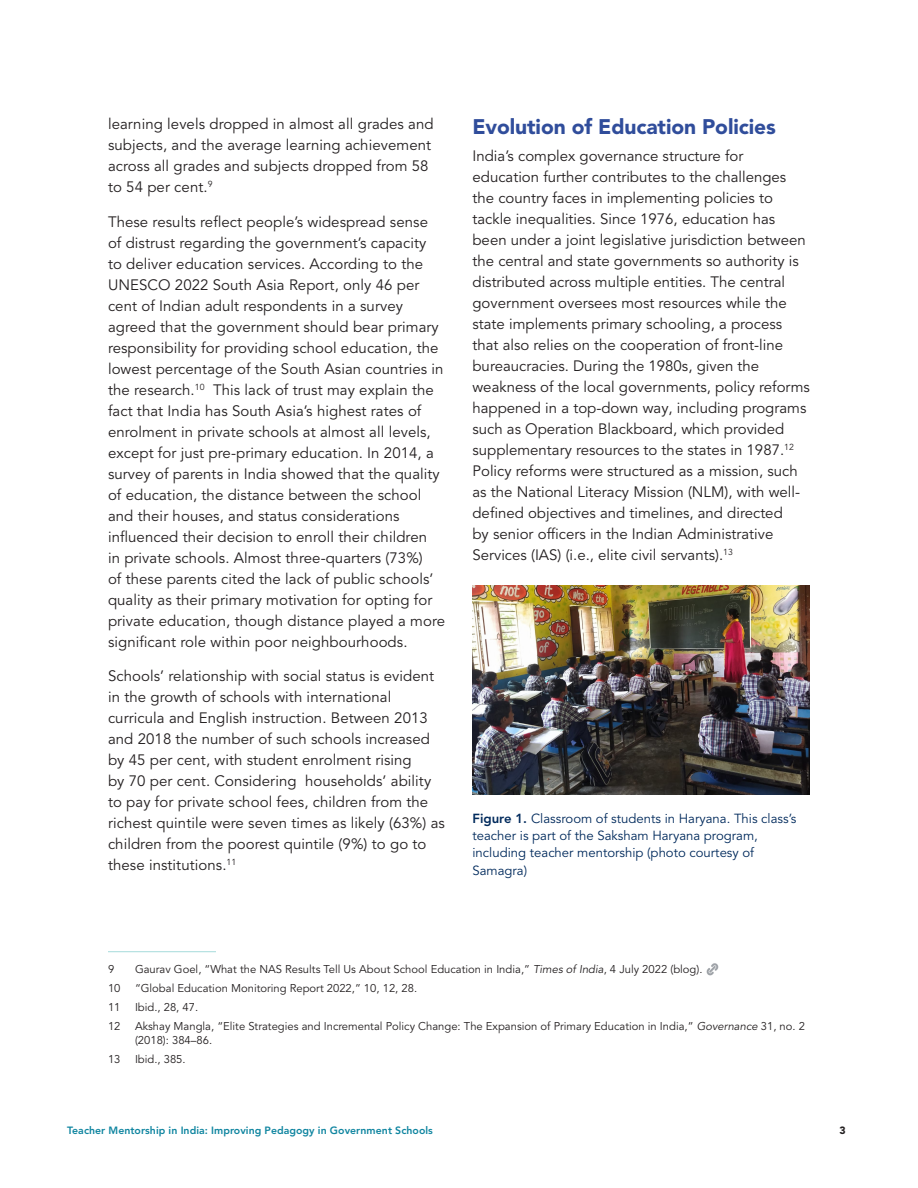
<style>
.page{position:relative;width:918px;height:1188px;background:#fff}
.page>*{position:absolute;margin:0;border:0;box-sizing:border-box;transform-origin:0 0}
.heading_2{font:900 21px "Avenir LT Pro";letter-spacing:-.005em;color:#304d9b}
.t1{font:15px/21px "Avenir LT Pro";letter-spacing:.005em;color:#231f20}
.figure_table_caption{font:13.2px/17.2px "Avenir LT Pro";color:#002a5c}
.footnote{font:11.25px/14.2px "Avenir LT Pro";color:#231f20}
.t2{font:800 10.5px "Avenir LT Pro";letter-spacing:.005em;color:#0f85a0}
.t3{font:900 10.5px "Avenir LT Pro";color:#231f20}
.s1{font-weight:800}
.s2{font-style:italic}
</style>
<div class="page">
<hr style="left:108px;top:951px;width:108px;height:1px;background:#a5dbdb">
<img style="left:706px;top:963px;width:13px;height:13px">
<img style="left:472px;top:585px;width:338px;height:209px">
<p class="t1" style="left:108px;top:114px;width:327px">learning levels dropped in almost all grades and subjects, and the average learning achievement across all grades and subjects dropped from 58 to 54 per cent.<sup>9</sup></p>
<p class="t1" style="left:108px;top:211px;width:339px">These results reflect people’s widespread sense of distrust regarding the government’s capacity<br>to deliver education services. According to the UNESCO 2022 South Asia Report, only 46 per cent of Indian adult respondents in a survey agreed that the government should bear primary responsibility for providing school education, the lowest percentage of the South Asian countries in the research.<sup>10</sup> This lack of trust may explain the fact that India has South Asia’s highest rates of enrolment in private schools at almost all levels, except for just pre-primary education. In 2014, a survey of parents in India showed that the quality of education, the distance between the school and their houses, and status considerations influenced their decision to enroll their children<br>in private schools. Almost three-quarters (73%)<br>of these parents cited the lack of public schools’ quality as their primary motivation for opting for private education, though distance played a more significant role within poor neighbourhoods.</p>
<p class="t1" style="left:108px;top:666px;width:338px">Schools’ relationship with social status is evident in the growth of schools with international curricula and English instruction. Between 2013 and 2018 the number of such schools increased by 45 per cent, with student enrolment rising<br>by 70 per cent. Considering households’ ability to pay for private school fees, children from the richest quintile were seven times as likely (63%) as children from the poorest quintile (9%) to go to these institutions.<sup>11</sup></p>
<p class="heading_2" style="left:472px;top:113px;width:305px">Evolution of Education Policies</p>
<p class="t1" style="left:472px;top:146px;width:339px">India’s complex governance structure for education further contributes to the challenges the country faces in implementing policies to tackle inequalities. Since 1976, education has been under a joint legislative jurisdiction between the central and state governments so authority is distributed across multiple entities. The central government oversees most resources while the state implements primary schooling, a process that also relies on the cooperation of front-line bureaucracies. During the 1980s, given the weakness of the local governments, policy reforms happened in a top-down way, including programs such as Operation Blackboard, which provided supplementary resources to the states in 1987.<sup>12<br></sup>Policy reforms were structured as a mission, such as the National Literacy Mission (NLM), with well&shy;defined objectives and timelines, and directed<br>by senior officers in the Indian Administrative Services (IAS) (i.e., elite civil servants).<sup>13</sup></p>
<p class="figure_table_caption" style="left:473px;top:810px;width:325px"><span class="s1">Figure 1.</span> Classroom of students in Haryana. This class’s teacher is part of the Saksham Haryana program, including teacher mentorship (photo courtesy of Samagra)</p>
<p class="footnote" style="left:108px;top:963px;width:8px">9</p>
<p class="footnote" style="left:135px;top:963px;width:569px">Gaurav Goel, “What the NAS Results Tell Us About School Education in India,” <span class="s2">Times of India</span>, 4 July 2022 (blog).</p>
<p class="footnote" style="left:108px;top:981px;width:14px">10</p>
<p class="footnote" style="left:135px;top:981px;width:284px">“Global Education Monitoring Report 2022,” 10, 12, 28.</p>
<p class="footnote" style="left:108px;top:1000px;width:14px">11</p>
<p class="footnote" style="left:135px;top:1000px;width:65px">Ibid., 28, 47.</p>
<p class="footnote" style="left:108px;top:1019px;width:14px">12</p>
<p class="footnote" style="left:135px;top:1019px;width:672px">Akshay Mangla, “Elite Strategies and Incremental Policy Change: The Expansion of Primary Education in India,” <span class="s2">Governance</span> 31, no. 2 (2018): 384–86.</p>
<p class="footnote" style="left:108px;top:1052px;width:14px">13</p>
<p class="footnote" style="left:135px;top:1052px;width:52px">Ibid., 385.</p>
<p class="t2" style="left:67px;top:1125px;width:367px">Teacher Mentorship in India: Improving Pedagogy in Government Schools</p>
<p class="t3" style="left:840px;top:1124px;width:8px">3</p>
</div>
